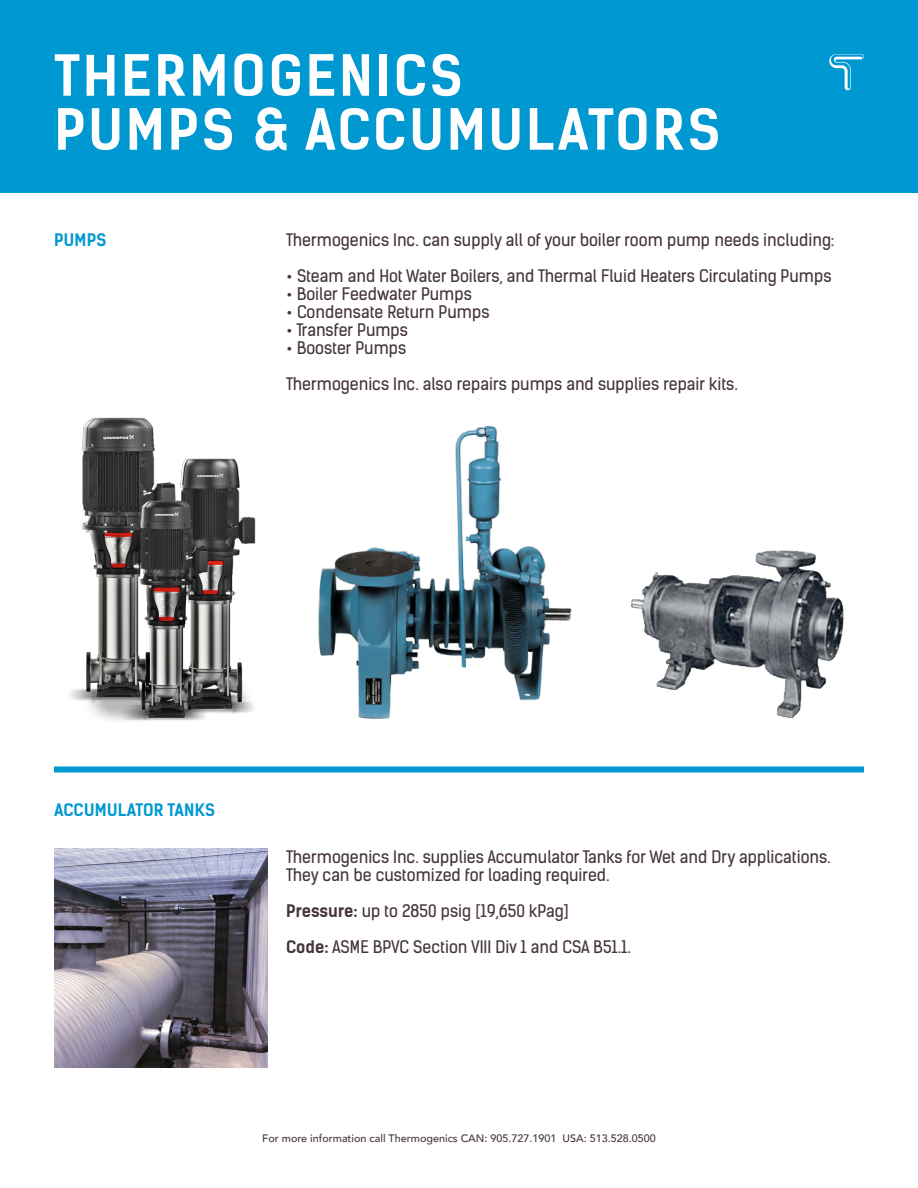
<style>
.page{position:relative;width:918px;height:1188px;background:#fff}
.page>*{position:absolute;margin:0;border:0;box-sizing:border-box;transform-origin:0 0}
.t1{font:700 54px "Kelson Sans";letter-spacing:.055em;color:#fff}
.t2{font:16.5px/18px "Kelson Sans";color:#453638}
.t3{font:700 16.5px "Kelson Sans";letter-spacing:.015em;color:#0098d1}
.t4{font:500 10.8px "Avenir";color:#453638}
.s1{font-weight:700}
</style>
<div class="page">
<div style="left:54px;top:766px;width:810px;height:6px;background:#0098d1"></div>
<div style="left:0;top:0;width:918px;height:193px;background:#0098d1"></div>
<svg style="left:829px;top:54px;width:35px;height:36px"></svg>
<img style="left:54px;top:849px;width:214px;height:218px">
<img style="left:318px;top:426px;width:254px;height:293px">
<img style="left:70px;top:417px;width:186px;height:304px">
<img style="left:631px;top:550px;width:213px;height:169px">
<div style="left:831px;top:524px;width:35px;height:43px;background:#fff"></div>
<div style="left:838px;top:691px;width:21px;height:49px;background:#fff"></div>
<p class="t1" style="left:54px;top:42px;width:410px">THERMOGENICS</p>
<p class="t1" style="left:54px;top:96px;width:667px">PUMPS &amp; ACCUMULATORS</p>
<p class="t3" style="left:54px;top:230px;width:54px">PUMPS</p>
<p class="t2" style="left:286px;top:231px;width:550px">Thermogenics Inc. can supply all of your boiler room pump needs including:</p>
<p class="t2" style="left:286px;top:267px;width:547px">• Steam and Hot Water Boilers, and Thermal Fluid Heaters Circulating Pumps</p>
<p class="t2" style="left:286px;top:285px;width:187px">• Boiler Feedwater Pumps</p>
<p class="t2" style="left:286px;top:303px;width:205px">• Condensate Return Pumps</p>
<p class="t2" style="left:286px;top:321px;width:123px">• Transfer Pumps</p>
<p class="t2" style="left:286px;top:339px;width:122px">• Booster Pumps</p>
<p class="t2" style="left:286px;top:375px;width:453px">Thermogenics Inc. also repairs pumps and supplies repair kits.</p>
<p class="t3" style="left:54px;top:800px;width:162px">ACCUMULATOR TANKS</p>
<p class="t2" style="left:286px;top:848px;width:546px">Thermogenics Inc. supplies Accumulator Tanks for Wet and Dry applications.<br>They can be customized for loading required.</p>
<p class="t2" style="left:286px;top:902px;width:285px"><span class="s1">Pressure:</span> up to 2850 psig [19,650 kPag]</p>
<p class="t2" style="left:286px;top:938px;width:346px"><span class="s1">Code:</span> ASME BPVC Section VIII Div 1 and CSA B51.1.</p>
<p class="t4" style="left:262px;top:1129px;width:395px">For more information call Thermogenics CAN: 905.727.1901 USA: 513.528.0500</p>
</div>
